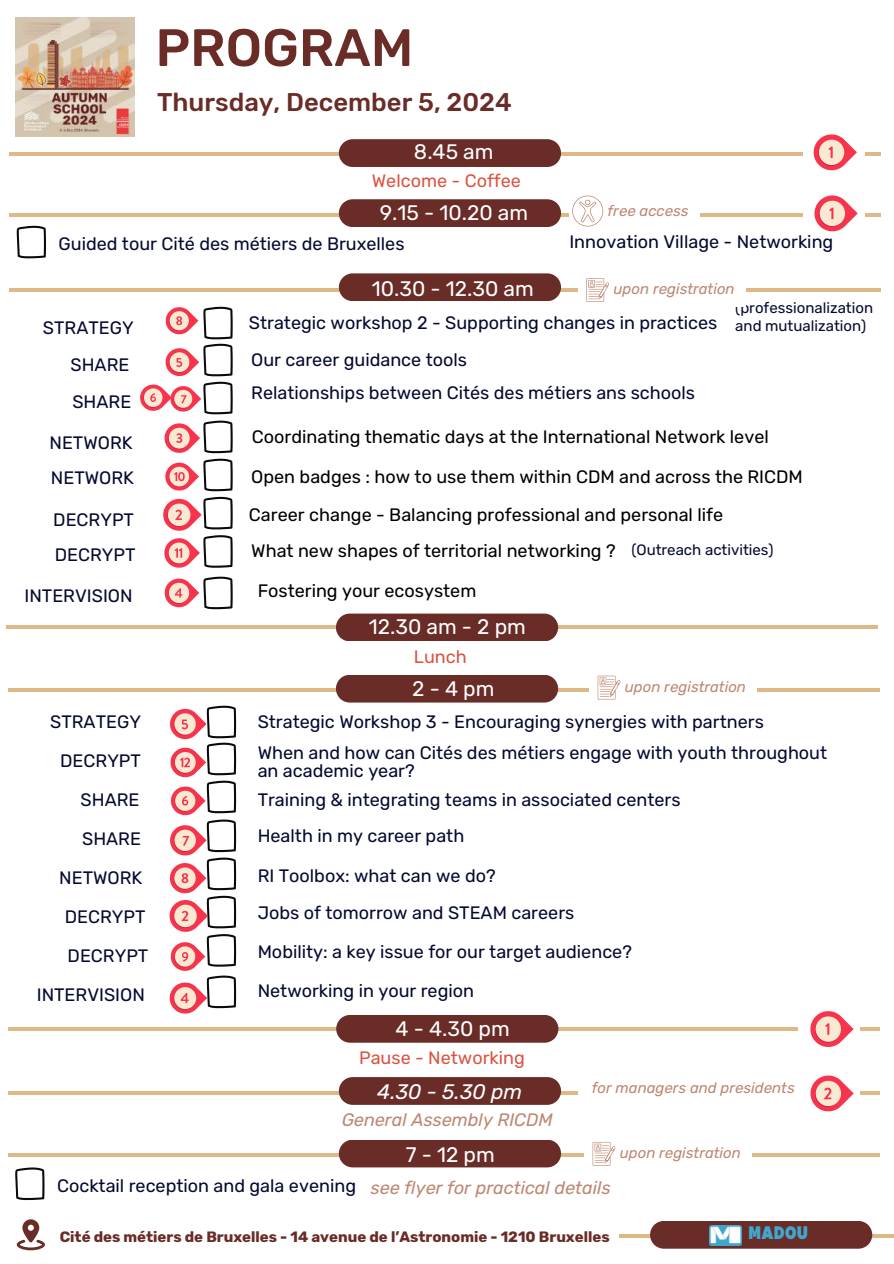
<style>
.page{position:relative;width:894px;height:1264px;background:#fff}
.page>*{position:absolute;margin:0;border:0;box-sizing:border-box;transform-origin:0 0}
.t1{font:500 52.5px "Rubik";color:#692c27}
.t2{font:500 25.5px "Rubik";color:#692c27}
.t3{font:21px "Rubik";color:#fff}
.t4{font:italic 21px "Rubik";color:#fff}
.t5{font:18px/38.1px "Rubik";color:#050a30}
.t6{font:18px/38px "Rubik";color:#000}
.t7{font:italic 18px "Rubik";color:#bd8773}
.t8{font:18px "Rubik";color:#da5441}
.t9{font:18px "Funkturm";color:#41a6ce}
.t10{font:italic 15px "Rubik";color:#bd8773}
.t11{font:700 15px "Rubik";color:#692c27}
.t12{font:15px/18px "Rubik";color:#050a30}
</style>
<div class="page">
<img style="left:15px;top:17px;width:119px;height:119px">
<hr style="left:619px;top:1234px;width:274px;height:3px;background:#dfb888">
<div style="left:650px;top:1221px;width:221px;height:27px;background:#692c27"></div>
<img style="left:709px;top:1225px;width:32px;height:20px">
<svg style="left:15px;top:1167px;width:29px;height:32px"></svg>
<svg style="left:17px;top:1219px;width:28px;height:31px"></svg>
<hr style="left:10px;top:152px;width:870px;height:3px;background:#dfb888">
<div style="left:339px;top:139px;width:222px;height:28px;background:#692c27"></div>
<hr style="left:10px;top:213px;width:870px;height:3px;background:#dfb888">
<div style="left:339px;top:199px;width:222px;height:28px;background:#692c27"></div>
<hr style="left:10px;top:288px;width:870px;height:3px;background:#dfb888">
<div style="left:339px;top:273px;width:222px;height:28px;background:#692c27"></div>
<hr style="left:8px;top:1153px;width:871px;height:3px;background:#dfb888">
<div style="left:339px;top:1140px;width:222px;height:27px;background:#692c27"></div>
<svg style="left:8px;top:1090px;width:871px;height:4px"></svg>
<div style="left:339px;top:1077px;width:222px;height:27px;background:#692c27"></div>
<svg style="left:17px;top:226px;width:29px;height:32px"></svg>
<hr style="left:7px;top:626px;width:870px;height:3px;background:#dfb888">
<div style="left:336px;top:613px;width:222px;height:28px;background:#692c27"></div>
<hr style="left:8px;top:688px;width:871px;height:4px;background:#dfb888">
<div style="left:336px;top:675px;width:222px;height:27px;background:#692c27"></div>
<div style="left:578px;top:1075px;width:246px;height:31px;background:#fff"></div>
<hr style="left:8px;top:1027px;width:871px;height:3px;background:#dfb888">
<div style="left:336px;top:1015px;width:222px;height:27px;background:#692c27"></div>
<div style="left:569px;top:197px;width:130px;height:31px;background:#fff"></div>
<svg style="left:572px;top:195px;width:31px;height:31px"></svg>
<div style="left:578px;top:276px;width:167px;height:30px;background:#fff"></div>
<svg style="left:586px;top:278px;width:22px;height:24px"></svg>
<div style="left:589px;top:673px;width:167px;height:31px;background:#fff"></div>
<svg style="left:597px;top:675px;width:23px;height:24px"></svg>
<div style="left:584px;top:1139px;width:167px;height:31px;background:#fff"></div>
<svg style="left:592px;top:1141px;width:23px;height:24px"></svg>
<svg style="left:140px;top:306px;width:92px;height:304px"></svg>
<svg style="left:169px;top:705px;width:67px;height:309px"></svg>
<div style="left:802px;top:117px;width:62px;height:116px;background:#fff"></div>
<svg style="left:814px;top:195px;width:43px;height:37px"></svg>
<div style="left:798px;top:1066px;width:62px;height:52px;background:#fff"></div>
<svg style="left:810px;top:1075px;width:43px;height:37px"></svg>
<svg style="left:813px;top:134px;width:43px;height:37px"></svg>
<div style="left:798px;top:998px;width:62px;height:52px;background:#fff"></div>
<svg style="left:810px;top:1011px;width:43px;height:36px"></svg>
<h1 class="t1" style="left:155px;top:17px;width:259px">PROGRAM</h1>
<h2 class="t2" style="left:157px;top:87px;width:356px">Thursday, December 5, 2024</h2>
<p class="t3" style="left:414px;top:140px;width:81px">8.45 am</p>
<p class="t8" style="left:372px;top:170px;width:151px">Welcome - Coffee</p>
<p class="t3" style="left:379px;top:201px;width:150px">9.15 - 10.20 am</p>
<p class="t5" style="left:59px;top:225px;width:347px">Guided tour Cité des métiers de Bruxelles</p>
<p class="t3" style="left:372px;top:276px;width:163px">10.30 - 12.30 am</p>
<p class="t10" style="left:607px;top:202px;width:82px">free access</p>
<p class="t5" style="left:569px;top:223px;width:265px">Innovation Village - Networking</p>
<p class="t10" style="left:613px;top:280px;width:122px">upon registration</p>
<p class="t5" style="left:43px;top:309px;width:92px">STRATEGY</p>
<p class="t5" style="left:71px;top:346px;width:60px">SHARE</p>
<p class="t5" style="left:72px;top:383px;width:60px">SHARE</p>
<p class="t5" style="left:249px;top:303px;width:470px">Strategic workshop 2 - Supporting changes in practices</p>
<p class="t5" style="left:251px;top:343px;width:445px;line-height:33.2px">Our career guidance tools<br>Relationships between Cités des métiers ans schools</p>
<p class="t12" style="left:735px;top:299px;width:139px">(professionalization and mutualization)</p>
<p class="t5" style="left:50px;top:424px;width:85px">NETWORK</p>
<p class="t6" style="left:252px;top:418px;width:518px">Coordinating thematic days at the International Network level</p>
<p class="t6" style="left:249px;top:457px;width:555px">Open badges : how to use them within CDM and across the RICDM<br>Career change - Balancing professional and personal life</p>
<p class="t6" style="left:251px;top:531px;width:366px">What new shapes of territorial networking ?</p>
<p class="t5" style="left:51px;top:458px;width:85px">NETWORK</p>
<p class="t5" style="left:53px;top:500px;width:82px">DECRYPT</p>
<p class="t5" style="left:55px;top:535px;width:82px">DECRYPT</p>
<p class="t12" style="left:631px;top:541px;width:144px">(Outreach activities)</p>
<p class="t5" style="left:24px;top:577px;width:110px">INTERVISION</p>
<p class="t6" style="left:257px;top:571px;width:220px">Fostering your ecosystem</p>
<p class="t3" style="left:368px;top:614px;width:158px">12.30 am - 2 pm</p>
<p class="t8" style="left:414px;top:645px;width:54px">Lunch</p>
<p class="t3" style="left:412px;top:676px;width:84px">2-4pm</p>
<p class="t10" style="left:624px;top:678px;width:122px">upon registration</p>
<p class="t5" style="left:50px;top:702px;width:92px">STRATEGY</p>
<p class="t5" style="left:257px;top:702px;width:507px">Strategic Workshop 3 - Encouraging synergies with partners</p>
<p class="t5" style="left:60px;top:741px;width:82px">DECRYPT</p>
<p class="t5" style="left:257px;top:744px;width:571px;line-height:18px">When and how can Cités des métiers engage with youth throughout an academic year?</p>
<p class="t5" style="left:81px;top:780px;width:60px">SHARE</p>
<p class="t5" style="left:82px;top:819px;width:60px">SHARE</p>
<p class="t5" style="left:59px;top:858px;width:85px">NETWORK</p>
<p class="t5" style="left:65px;top:897px;width:82px">DECRYPT</p>
<p class="t5" style="left:68px;top:936px;width:82px">DECRYPT</p>
<p class="t5" style="left:37px;top:975px;width:110px">INTERVISION</p>
<p class="t5" style="left:257px;top:782px;width:424px;line-height:35.4px">Training &amp; integrating teams in associated centers<br>Health in my career path</p>
<p class="t5" style="left:257px;top:856px;width:375px">RI Toolbox: what can we do?<br>Jobs of tomorrow and STEAM careers Mobility: a key issue for our target audience?<br>Networking in your region</p>
<p class="t3" style="left:395px;top:1015px;width:116px">4 - 4.30 pm</p>
<p class="t8" style="left:359px;top:1047px;width:167px">Pause - Networking</p>
<p class="t4" style="left:377px;top:1079px;width:146px">4.30 - 5.30 pm</p>
<p class="t7" style="left:341px;top:1109px;width:213px">General Assembly RICDM</p>
<p class="t3" style="left:406px;top:1141px;width:90px">7-12pm</p>
<p class="t10" style="left:591px;top:1079px;width:204px">for managers and presidents</p>
<p class="t10" style="left:619px;top:1144px;width:122px">upon registration</p>
<p class="t5" style="left:57px;top:1166px;width:300px">Cocktail reception and gala evening</p>
<p class="t7" style="left:370px;top:1176px;width:241px">see flyer for practical details</p>
<p class="t11" style="left:60px;top:1227px;width:551px">Cité des métiers de Bruxelles - 14 avenue de l’Astronomie - 1210 Bruxelles</p>
<p class="t9" style="left:748px;top:1222px;width:61px">MADOU</p>
</div>
